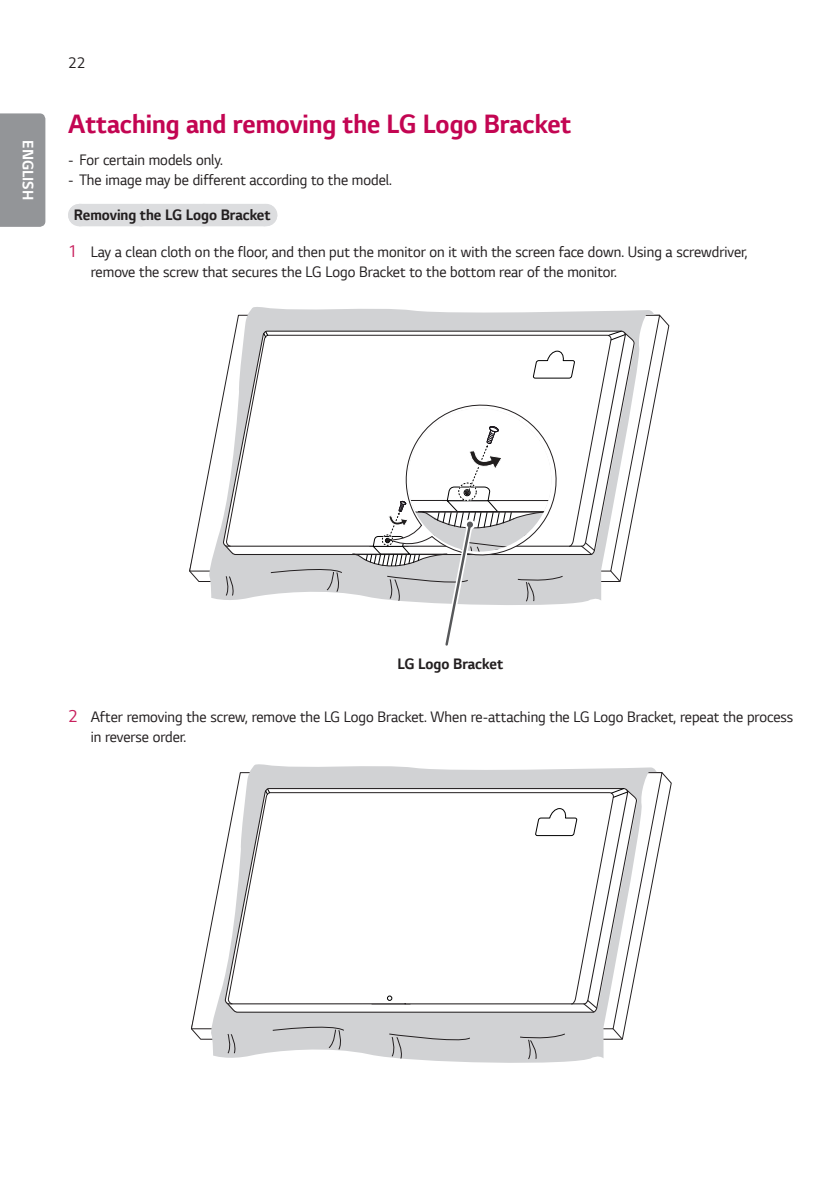
<style>
.page{position:relative;width:840px;height:1191px;background:#fff}
.page>*{position:absolute;margin:0;border:0;box-sizing:border-box;transform-origin:0 0}
.Title2{font:700 28px "LG Smart";color:#c30552;scale:.95 1}
.t1{font:16px/20px "LG Smart";color:#231f20;scale:.95 1}
.Gray_Title{font:700 16px "LG Smart";color:#231f20;scale:.95 1}
.t2{font:700 16px "LG Smart";color:#fff;scale:.95 1}
.s1{font-size:18px;color:#c8205d}
</style>
<div class="page">
<div style="left:0;top:113px;width:45px;height:114px;background:#939598"></div>
<div style="left:79px;top:204px;width:186px;height:22px;background:#dcdddf"></div>
<svg style="left:265px;top:204px;width:1px;height:22px"></svg>
<svg style="left:207px;top:307px;width:447px;height:297px"></svg>
<svg style="left:225px;top:575px;width:10px;height:21px"></svg>
<svg style="left:270px;top:569px;width:72px;height:23px;background:#c5c6c7"></svg>
<svg style="left:224px;top:555px;width:410px;height:14px;background:#d5d6d8"></svg>
<svg style="left:224px;top:331px;width:410px;height:224px"></svg>
<svg style="left:222px;top:330px;width:404px;height:217px"></svg>
<svg style="left:226px;top:335px;width:385px;height:212px"></svg>
<svg style="left:532px;top:350px;width:43px;height:29px"></svg>
<svg style="left:607px;top:330px;width:18px;height:11px"></svg>
<svg style="left:263px;top:331px;width:5px;height:7px"></svg>
<svg style="left:580px;top:542px;width:15px;height:13px"></svg>
<svg style="left:351px;top:394px;width:215px;height:252px"></svg>
<svg style="left:466px;top:521px;width:7px;height:7px"></svg>
<svg style="left:209px;top:764px;width:447px;height:298px;fill:#d1d2d4"></svg>
<svg style="left:388px;top:1033px;width:82px;height:26px;background:#c7c7c9"></svg>
<svg style="left:227px;top:1033px;width:10px;height:21px"></svg>
<svg style="left:519px;top:1033px;width:46px;height:26px"></svg>
<svg style="left:272px;top:1023px;width:72px;height:27px;background:#c7c7c9"></svg>
<svg style="left:226px;top:788px;width:411px;height:225px"></svg>
<svg style="left:224px;top:787px;width:404px;height:218px"></svg>
<svg style="left:227px;top:792px;width:386px;height:212px"></svg>
<svg style="left:387px;top:995px;width:5px;height:5px"></svg>
<svg style="left:534px;top:808px;width:43px;height:28px"></svg>
<svg style="left:610px;top:788px;width:18px;height:10px"></svg>
<svg style="left:265px;top:788px;width:5px;height:7px"></svg>
<svg style="left:582px;top:999px;width:16px;height:14px"></svg>
<p class="t2" style="left:39px;top:140px;width:65px;rotate:90deg">ENGLISH</p>
<p class="t1" style="left:68px;top:52px;width:20px">22</p>
<p class="Title2" style="left:68px;top:105px;width:531px">Attaching and removing the LG Logo Bracket</p>
<p class="t1" style="left:68px;top:149px;width:164px">- For certain models only.</p>
<p class="t1" style="left:68px;top:169px;width:342px">- The image may be different according to the model.</p>
<p class="Gray_Title" style="left:74px;top:204px;width:209px">Removing the LG Logo Bracket</p>
<p class="t1" style="left:91px;top:241px;width:692px;text-indent:-23px"><span class="s1">1</span> Lay a clean cloth on the floor, and then put the monitor on it with the screen face down. Using a screwdriver, remove the screw that secures the LG Logo Bracket to the bottom rear of the monitor.</p>
<p class="Gray_Title" style="left:397px;top:653px;width:113px">LG Logo Bracket</p>
<p class="t1" style="left:91px;top:706px;width:740px;text-indent:-23px"><span class="s1">2</span> After removing the screw, remove the LG Logo Bracket. When re-attaching the LG Logo Bracket, repeat the process in reverse order.</p>
</div>
